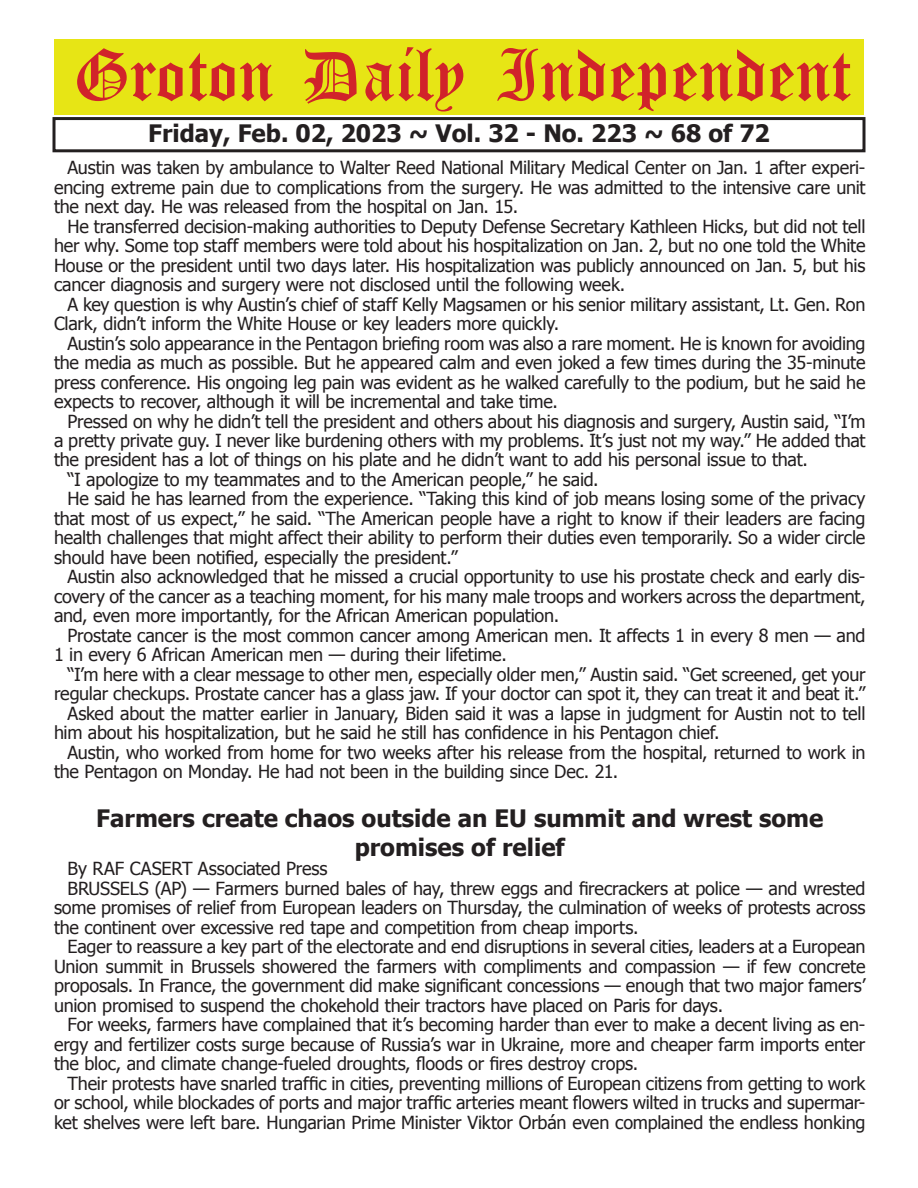
<style>
.page{position:relative;width:918px;height:1188px;background:#fff}
.page>*{position:absolute;margin:0;border:0;box-sizing:border-box;transform-origin:0 0}
.t1{font:54px "Old English Five";color:#d1232a}
.t2{font:700 24px/28.8px "Tahoma";color:#231f20;text-align:center}
.t3{font:18px/19.5px "Tahoma";letter-spacing:-.01em;color:#231f20;text-align:justify}
</style>
<div class="page">
<div style="left:52px;top:117px;width:814px;height:35px;border:3px solid #231f20"></div>
<div style="left:54px;top:40px;width:810px;height:75px;background:#e7e515"></div>
<h1 class="t1" style="left:73px;top:50px;width:779px">Groton Daily Independent</h1>
<h2 class="t2" style="left:148px;top:117px;width:623px">Friday, Feb. 02, 2023 ~ Vol. 32 - No. 223 ~ 68 of 72</h2>
<p class="t3" style="left:54px;top:157px;width:813px;text-indent:14px">Austin was taken by ambulance to Walter Reed National Military Medical Center on Jan. 1 after experi&shy;encing extreme pain due to complications from the surgery. He was admitted to the intensive care unit the next day. He was released from the hospital on Jan. 15.</p>
<p class="t3" style="left:54px;top:215px;width:813px;text-indent:14px">He transferred decision-making authorities to Deputy Defense Secretary Kathleen Hicks, but did not tell her why. Some top staff members were told about his hospitalization on Jan. 2, but no one told the White House or the president until two days later. His hospitalization was publicly announced on Jan. 5, but his cancer diagnosis and surgery were not disclosed until the following week.</p>
<p class="t3" style="left:54px;top:293px;width:813px;text-indent:14px">A key question is why Austin’s chief of staff Kelly Magsamen or his senior military assistant, Lt. Gen. Ron<br>Clark, didn’t inform the White House or key leaders more quickly.</p>
<p class="t3" style="left:54px;top:332px;width:813px;text-indent:14px">Austin’s solo appearance in the Pentagon briefing room was also a rare moment. He is known for avoiding the media as much as possible. But he appeared calm and even joked a few times during the 35-minute press conference. His ongoing leg pain was evident as he walked carefully to the podium, but he said he expects to recover, although it will be incremental and take time.</p>
<p class="t3" style="left:68px;top:410px;width:800px">Pressed on why he didn’t tell the president and others about his diagnosis and surgery, Austin said, “I’m</p>
<p class="t3" style="left:54px;top:430px;width:813px">a pretty private guy. I never like burdening others with my problems. It’s just not my way.” He added that</p>
<p class="t3" style="left:54px;top:449px;width:756px">the president has a lot of things on his plate and he didn’t want to add his personal issue to that.</p>
<p class="t3" style="left:68px;top:469px;width:533px">“I apologize to my teammates and to the American people,” he said.</p>
<p class="t3" style="left:68px;top:488px;width:799px">He said he has learned from the experience. “Taking this kind of job means losing some of the privacy</p>
<p class="t3" style="left:54px;top:508px;width:813px">that most of us expect,” he said. “The American people have a right to know if their leaders are facing</p>
<p class="t3" style="left:54px;top:527px;width:813px">health challenges that might affect their ability to perform their duties even temporarily. So a wider circle</p>
<p class="t3" style="left:54px;top:547px;width:405px">should have been notified, especially the president.”</p>
<p class="t3" style="left:68px;top:566px;width:799px">Austin also acknowledged that he missed a crucial opportunity to use his prostate check and early dis-</p>
<p class="t3" style="left:54px;top:586px;width:813px">covery of the cancer as a teaching moment, for his many male troops and workers across the department,</p>
<p class="t3" style="left:54px;top:605px;width:507px">and, even more importantly, for the African American population.</p>
<p class="t3" style="left:68px;top:625px;width:799px">Prostate cancer is the most common cancer among American men. It affects 1 in every 8 men — and</p>
<p class="t3" style="left:54px;top:644px;width:454px">1 in every 6 African American men — during their lifetime.</p>
<p class="t3" style="left:68px;top:664px;width:800px">“I’m here with a clear message to other men, especially older men,” Austin said. “Get screened, get your</p>
<p class="t3" style="left:54px;top:683px;width:813px">regular checkups. Prostate cancer has a glass jaw. If your doctor can spot it, they can treat it and beat it.”</p>
<p class="t3" style="left:68px;top:703px;width:799px">Asked about the matter earlier in January, Biden said it was a lapse in judgment for Austin not to tell</p>
<p class="t3" style="left:54px;top:722px;width:667px">him about his hospitalization, but he said he still has confidence in his Pentagon chief.</p>
<p class="t3" style="left:68px;top:742px;width:799px">Austin, who worked from home for two weeks after his release from the hospital, returned to work in</p>
<p class="t3" style="left:54px;top:761px;width:566px">the Pentagon on Monday. He had not been in the building since Dec. 21.</p>
<h2 class="t2" style="left:96px;top:802px;width:729px">Farmers create chaos outside an EU summit and wrest some promises of relief</h2>
<p class="t3" style="left:68px;top:858px;width:261px">By RAF CASERT Associated Press</p>
<p class="t3" style="left:68px;top:878px;width:799px">BRUSSELS (AP) — Farmers burned bales of hay, threw eggs and firecrackers at police — and wrested</p>
<p class="t3" style="left:54px;top:897px;width:813px">some promises of relief from European leaders on Thursday, the culmination of weeks of protests across</p>
<p class="t3" style="left:54px;top:917px;width:586px">the continent over excessive red tape and competition from cheap imports.</p>
<p class="t3" style="left:68px;top:936px;width:800px">Eager to reassure a key part of the electorate and end disruptions in several cities, leaders at a European</p>
<p class="t3" style="left:54px;top:956px;width:813px">Union summit in Brussels showered the farmers with compliments and compassion — if few concrete</p>
<p class="t3" style="left:54px;top:975px;width:813px">proposals. In France, the government did make significant concessions — enough that two major famers’</p>
<p class="t3" style="left:54px;top:995px;width:671px">union promised to suspend the chokehold their tractors have placed on Paris for days.</p>
<p class="t3" style="left:68px;top:1014px;width:799px">For weeks, farmers have complained that it’s becoming harder than ever to make a decent living as en-</p>
<p class="t3" style="left:54px;top:1034px;width:813px">ergy and fertilizer costs surge because of Russia’s war in Ukraine, more and cheaper farm imports enter</p>
<p class="t3" style="left:54px;top:1053px;width:586px">the bloc, and climate change-fueled droughts, floods or fires destroy crops.</p>
<p class="t3" style="left:68px;top:1073px;width:800px">Their protests have snarled traffic in cities, preventing millions of European citizens from getting to work</p>
<p class="t3" style="left:54px;top:1092px;width:813px">or school, while blockades of ports and major traffic arteries meant flowers wilted in trucks and supermar-</p>
<p class="t3" style="left:54px;top:1111px;width:813px">ket shelves were left bare. Hungarian Prime Minister Viktor Orbán even complained the endless honking</p>
</div>
